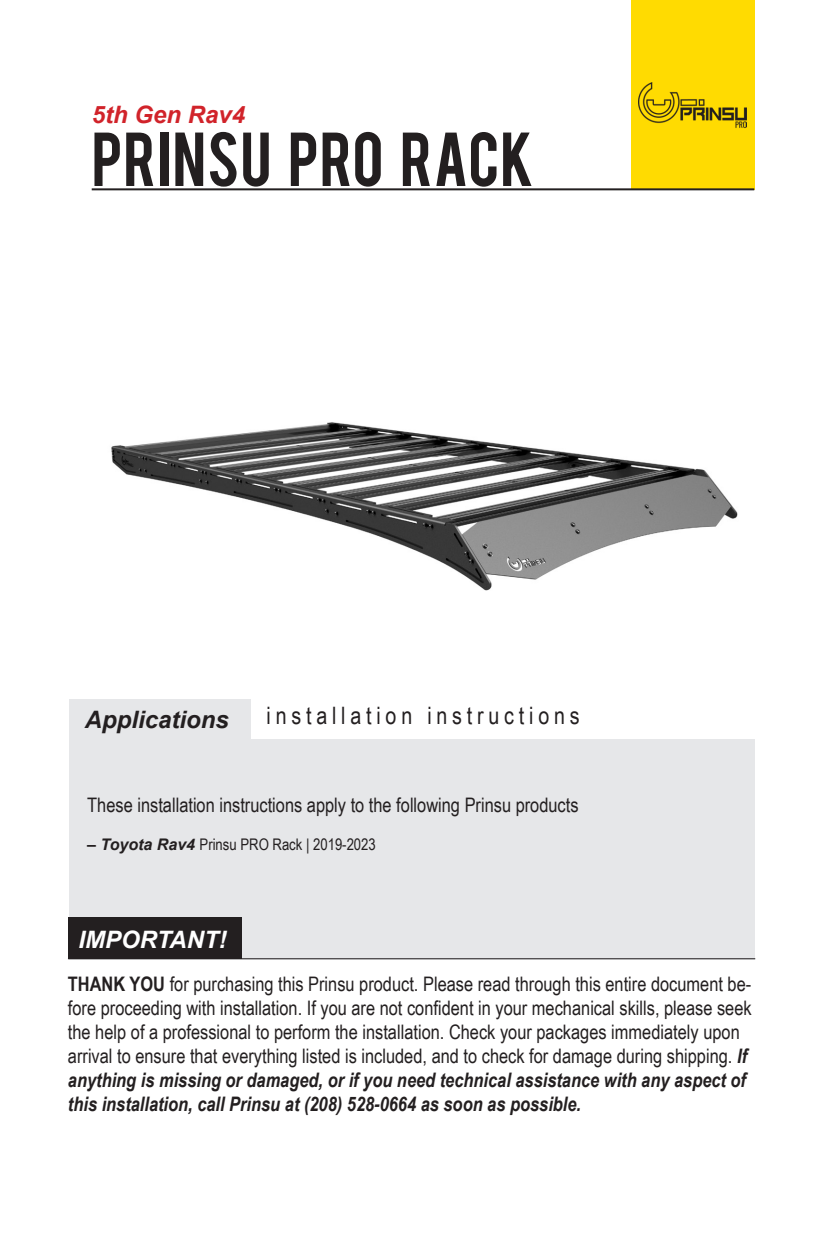
<style>
.page{position:relative;width:828px;height:1260px;background:#fff}
.page>*{position:absolute;margin:0;border:0;box-sizing:border-box;transform-origin:0 0}
.t1{font:60px "Bebas";letter-spacing:.015em;color:#231f20}
.t2{font:24px "Arial Narrow";letter-spacing:.2em;color:#231f20}
.t3{font:italic 700 24px "Arial";color:#231f20}
.t4{font:italic 700 24px "Arial";color:#fff}
.t5{font:italic 700 24px "Arial";color:#d1232a}
.t6{font:20px/24px "Arial Narrow";color:#231f20}
.t7{font:16px "Arial Narrow";color:#231f20}
.s1{font-family:"Arial";font-weight:700;font-style:italic}
.s2{font-weight:700}
.s3{font-weight:700;font-style:italic}
</style>
<div class="page">
<div style="left:631px;top:0;width:123px;height:189px;background:#ffdb01"></div>
<div style="left:69px;top:700px;width:685px;height:260px;background:#e6e7e9"></div>
<div style="left:68px;top:918px;width:173px;height:41px;background:#231f20"></div>
<hr style="left:68px;top:958px;width:687px;height:1px;background:#231f20">
<div style="left:252px;top:698px;width:505px;height:41px;background:#fff"></div>
<hr style="left:92px;top:188px;width:662px;height:2px;background:#231f20">
<img style="left:111px;top:422px;width:627px;height:169px">
<img style="left:639px;top:82px;width:107px;height:46px">
<p class="t5" style="left:92px;top:99px;width:155px">5th Gen Rav4</p>
<p class="t1" style="left:92px;top:116px;width:444px">PRINSU pro RACK</p>
<p class="t3" style="left:85px;top:704px;width:146px">Applications</p>
<p class="t2" style="left:267px;top:697px;width:315px">installation instructions</p>
<p class="t6" style="left:87px;top:792px;width:493px">These installation instructions apply to the following Prinsu products</p>
<p class="t7" style="left:87px;top:833px;width:290px"><span class="s1">– Toyota Rav4</span> Prinsu PRO Rack | 2019-2023</p>
<p class="t4" style="left:78px;top:924px;width:150px">IMPORTANT!</p>
<p class="t6" style="left:68px;top:971px;width:685px"><span class="s2">THANK YOU</span> for purchasing this Prinsu product. Please read through this entire document be&shy;fore proceeding with installation. If you are not confident in your mechanical skills, please seek the help of a professional to perform the installation. Check your packages immediately upon arrival to ensure that everything listed is included, and to check for damage during shipping. <span class="s3">If anything is missing or damaged, or if you need technical assistance with any aspect of this installation, call Prinsu at (208) 528-0664 as soon as possible.</span></p>
</div>
